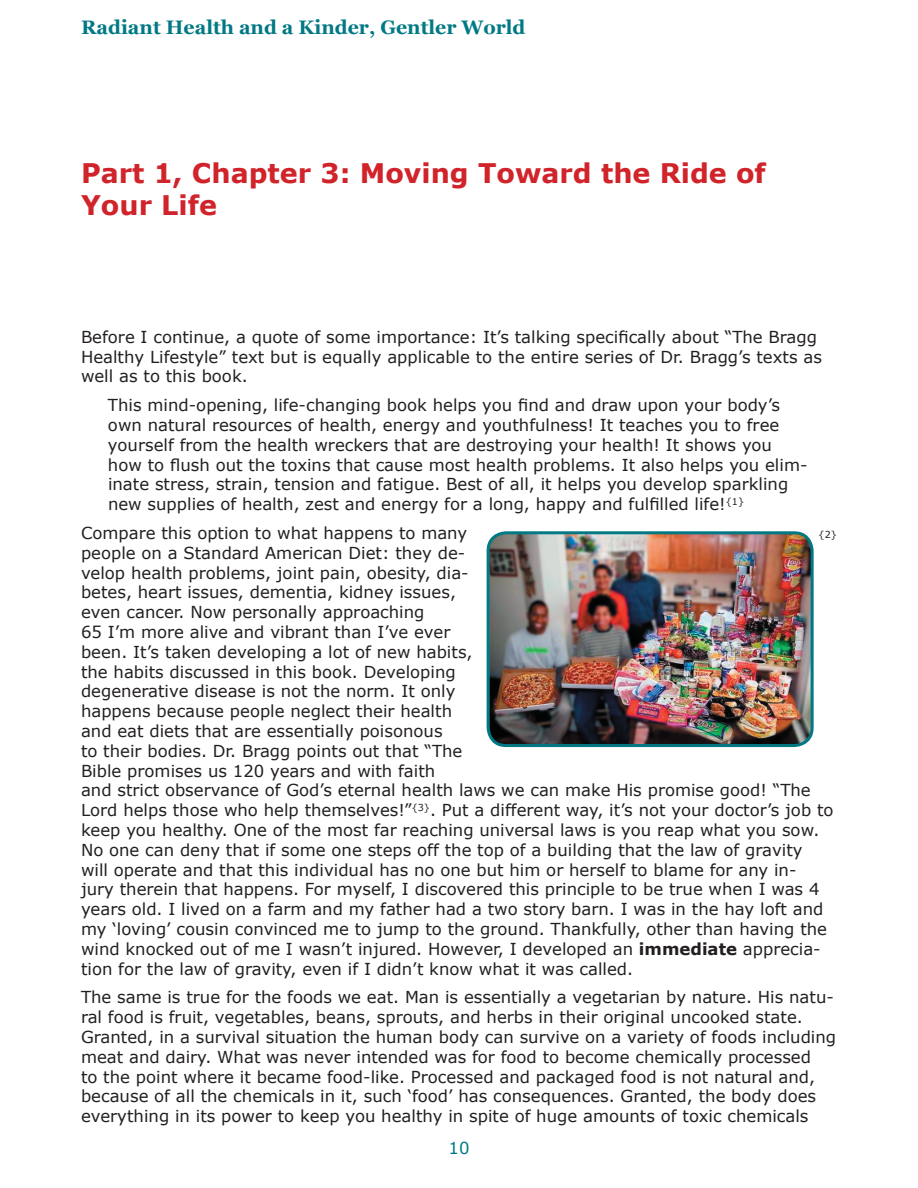
<style>
.page{position:relative;width:918px;height:1188px;background:#fff}
.page>*{position:absolute;margin:0;border:0;box-sizing:border-box;transform-origin:0 0}
.t1{font:700 27px/32.4px "Verdana";color:#d1232a}
.t2{font:700 19.5px "Georgia";color:#007984}
.t3{font:16.5px/19.8px "Verdana";color:#231f20}
.t4{font:16.5px "Verdana";color:#007984}
.t5{font:9.6px "Verdana";color:#231f20}
.s1{font-weight:700}
</style>
<div class="page">
<img style="left:486px;top:531px;width:328px;height:215px">
<p class="t2" style="left:81px;top:14px;width:446px">Radiant Health and a Kinder, Gentler World</p>
<h1 class="t1" style="left:81px;top:157px;width:687px">Part 1, Chapter 3: Moving Toward the Ride of<br>Your Life</h1>
<p class="t3" style="left:81px;top:327px;width:743px">Before I continue, a quote of some importance: It’s talking specifically about “The Bragg<br>Healthy Lifestyle” text but is equally applicable to the entire series of Dr. Bragg’s texts as well as to this book.</p>
<p class="t3" style="left:108px;top:395px;width:701px">This mind-opening, life-changing book helps you find and draw upon your body’s own natural resources of health, energy and youthfulness! It teaches you to free yourself from the health wreckers that are destroying your health! It shows you how to flush out the toxins that cause most health problems. It also helps you elim&shy;inate stress, strain, tension and fatigue. Best of all, it helps you develop sparkling new supplies of health, zest and energy for a long, happy and fulfilled life!<sup>{1}</sup></p>
<p class="t3" style="left:81px;top:523px;width:754px">Compare this option to what happens to many<br>people on a Standard American Diet: they de-<br>velop health problems, joint pain, obesity, dia-<br>betes, heart issues, dementia, kidney issues,<br>even cancer. Now personally approaching<br>65 I’m more alive and vibrant than I’ve ever<br>been. It’s taken developing a lot of new habits,<br>the habits discussed in this book. Developing<br>degenerative disease is not the norm. It only<br>happens because people neglect their health<br>and eat diets that are essentially poisonous<br>to their bodies. Dr. Bragg points out that “The<br>Bible promises us 120 years and with faith<br>and strict observance of God’s eternal health laws we can make His promise good! “The Lord helps those who help themselves!”<sup>{3}</sup>. Put a different way, it’s not your doctor’s job to keep you healthy. One of the most far reaching universal laws is you reap what you sow.<br>No one can deny that if some one steps off the top of a building that the law of gravity will operate and that this individual has no one but him or herself to blame for any in-<br>jury therein that happens. For myself, I discovered this principle to be true when I was 4 years old. I lived on a farm and my father had a two story barn. I was in the hay loft and my ‘loving’ cousin convinced me to jump to the ground. Thankfully, other than having the wind knocked out of me I wasn’t injured. However, I developed an <span class="s1">immediate</span> apprecia&shy;tion for the law of gravity, even if I didn’t know what it was called.</p>
<p class="t3" style="left:81px;top:987px;width:757px">The same is true for the foods we eat. Man is essentially a vegetarian by nature. His natu&shy;ral food is fruit, vegetables, beans, sprouts, and herbs in their original uncooked state.<br>Granted, in a survival situation the human body can survive on a variety of foods including meat and dairy. What was never intended was for food to become chemically processed<br>to the point where it became food-like. Processed and packaged food is not natural and, because of all the chemicals in it, such ‘food’ has consequences. Granted, the body does everything in its power to keep you healthy in spite of huge amounts of toxic chemicals</p>
<p class="t5" style="left:819px;top:528px;width:20px">{2}</p>
<p class="t4" style="left:449px;top:1137px;width:22px">10</p>
</div>
